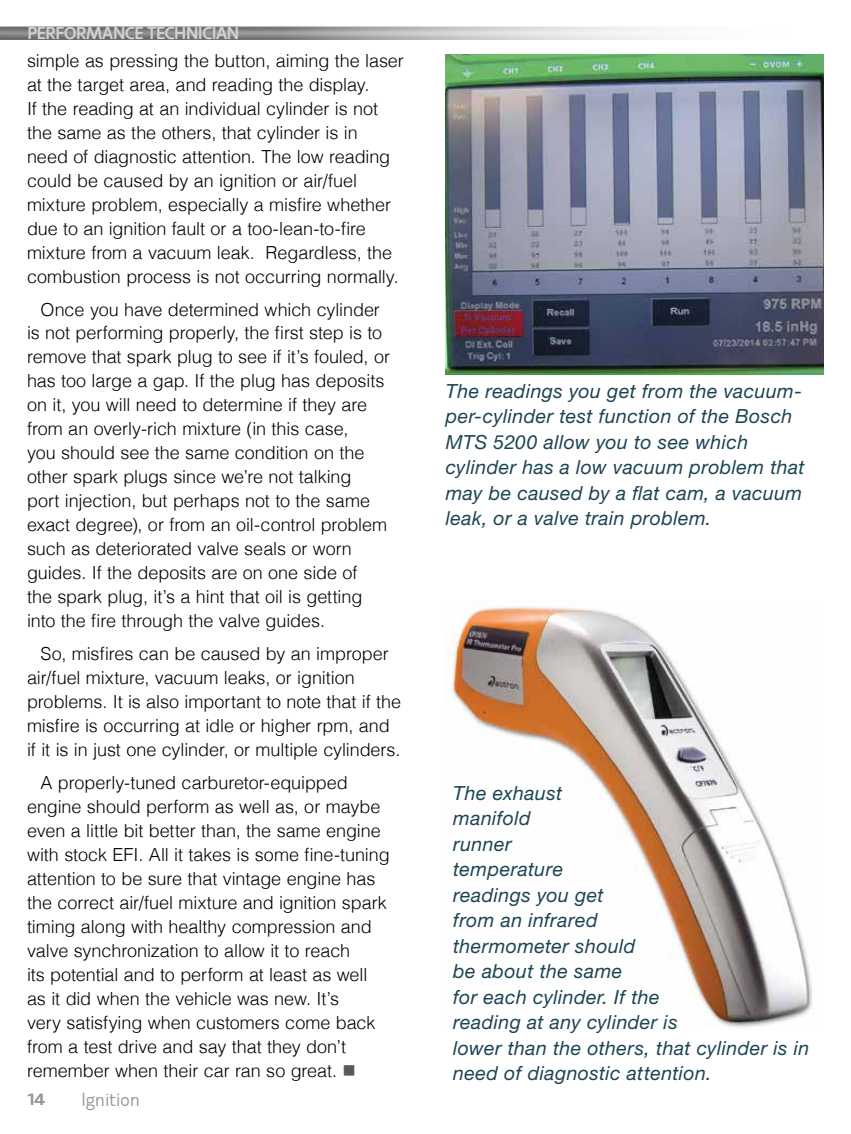
<style>
.page{position:relative;width:851px;height:1134px;background:#fff}
.page>*{position:absolute;margin:0;border:0;box-sizing:border-box;transform-origin:0 0}
.t1{font:italic 19.5px/25.5px "Helvetica Neue";letter-spacing:.02em;color:#1d4453}
.t2{font:300 18px/24px "Helvetica";letter-spacing:-.005em;color:#000}
.t3{font:300 18px "Machinato";letter-spacing:-.03em;color:#939598}
.t4{font:700 16.5px "Machinato";letter-spacing:-.01em;color:#d1d3d4}
.t5{font:700 16.5px "Machinato";color:#939598;scale:1.1 1}
.s1{color:#58595b}
</style>
<div class="page">
<div style="left:0;top:26px;width:825px;height:14px;background:#000;opacity:.5"></div>
<img style="left:446px;top:601px;width:366px;height:427px">
<img style="left:446px;top:54px;width:378px;height:321px">
<p class="t4" style="left:27px;top:22px;width:213px">PERFORMANCE TECHNICIAN</p>
<p class="t2" style="left:27px;top:48px;width:378px">simple as pressing the button, aiming the laser at the target area, and reading the display.<br>If the reading at an individual cylinder is not the same as the others, that cylinder is in<br>need of diagnostic attention. The low reading could be caused by an ignition or air/fuel mixture problem, especially a misfire whether due to an ignition fault or a too-lean-to-fire mixture from a vacuum leak. Regardless, the combustion process is not occurring normally.</p>
<p class="t2" style="left:27px;top:297px;width:364px;text-indent:14px">Once you have determined which cylinder is not performing properly, the first step is to remove that spark plug to see if it’s fouled, or has too large a gap. If the plug has deposits on it, you will need to determine if they are from an overly-rich mixture (in this case,<br>you should see the same condition on the other spark plugs since we’re not talking<br>port injection, but perhaps not to the same exact degree), or from an oil-control problem such as deteriorated valve seals or worn guides. If the deposits are on one side of<br>the spark plug, it’s a hint that oil is getting into the fire through the valve guides.</p>
<p class="t2" style="left:27px;top:641px;width:375px;text-indent:14px">So, misfires can be caused by an improper air/fuel mixture, vacuum leaks, or ignition problems. It is also important to note that if the misfire is occurring at idle or higher rpm, and if it is in just one cylinder, or multiple cylinders.</p>
<p class="t2" style="left:27px;top:770px;width:364px;text-indent:14px">A properly-tuned carburetor-equipped engine should perform as well as, or maybe even a little bit better than, the same engine with stock EFI. All it takes is some fine-tuning attention to be sure that vintage engine has the correct air/fuel mixture and ignition spark timing along with healthy compression and valve synchronization to allow it to reach<br>its potential and to perform at least as well as it did when the vehicle was new. It’s<br>very satisfying when customers come back from a test drive and say that they don’t remember when their car ran so great. <span class="s1">■</span></p>
<p class="t1" style="left:453px;top:779px;width:357px">The exhaust<br>manifold<br>runner<br>temperature<br>readings you get<br>from an infrared<br>thermometer should<br>be about the same<br>for each cylinder. If the<br>reading at any cylinder is<br>lower than the others, that cylinder is in need of diagnostic attention.</p>
<p class="t1" style="left:446px;top:378px;width:360px">The readings you get from the vacuum&shy;per-cylinder test function of the Bosch MTS 5200 allow you to see which cylinder has a low vacuum problem that may be caused by a flat cam, a vacuum leak, or a valve train problem.</p>
<p class="t5" style="left:27px;top:1088px;width:17px">14</p>
<p class="t3" style="left:81px;top:1089px;width:60px">Ignition</p>
</div>
